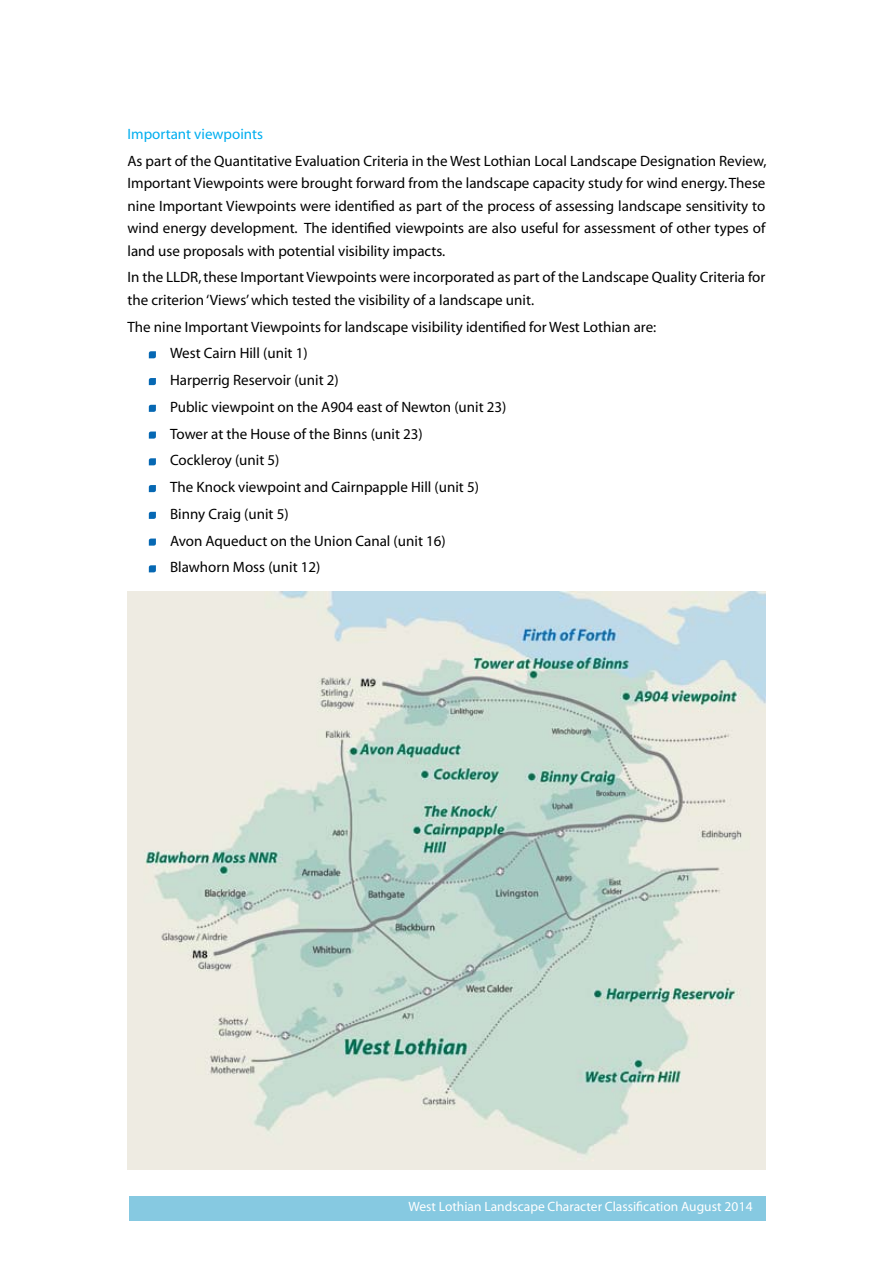
<style>
.page{position:relative;width:893px;height:1263px;background:#fff}
.page>*{position:absolute;margin:0;border:0;box-sizing:border-box;transform-origin:0 0}
.t1{font:15px/26.7px "Myriad";color:#000}
.t2{font:15px "Myriad";color:#00aeef}
.t3{font:13.5px "Myriad";color:#fff}
</style>
<div class="page">
<div style="left:129px;top:1196px;width:636px;height:24px;background:#86c9e1"></div>
<svg style="left:149px;top:351px;width:7px;height:7px"></svg>
<svg style="left:149px;top:378px;width:7px;height:7px"></svg>
<svg style="left:149px;top:405px;width:7px;height:7px"></svg>
<svg style="left:149px;top:431px;width:7px;height:8px"></svg>
<svg style="left:149px;top:458px;width:7px;height:7px"></svg>
<svg style="left:149px;top:485px;width:7px;height:7px"></svg>
<svg style="left:149px;top:512px;width:7px;height:7px"></svg>
<svg style="left:149px;top:538px;width:7px;height:8px"></svg>
<svg style="left:149px;top:565px;width:7px;height:7px"></svg>
<img style="left:127px;top:591px;width:638px;height:578px">
<p class="t2" style="left:128px;top:126px;width:137px">Important viewpoints</p>
<p class="t1" style="left:128px;top:150px;width:640px;line-height:22.5px;text-align:justify">As part of the Quantitative Evaluation Criteria in the West Lothian Local Landscape Designation Review, Important Viewpoints were brought forward from the landscape capacity study for wind energy. These nine Important Viewpoints were identified as part of the process of assessing landscape sensitivity to wind energy development. The identified viewpoints are also useful for assessment of other types of land use proposals with potential visibility impacts.</p>
<p class="t1" style="left:128px;top:267px;width:639px;line-height:22.5px">In the LLDR, these Important Viewpoints were incorporated as part of the Landscape Quality Criteria for the criterion ‘Views’ which tested the visibility of a landscape unit.</p>
<p class="t1" style="left:170px;top:314px;width:488px;text-indent:-43px">The nine Important Viewpoints for landscape visibility identified for West Lothian are:<br>West Cairn Hill (unit 1)<br>Harperrig Reservoir (unit 2)<br>Public viewpoint on the A904 east of Newton (unit 23)<br>Tower at the House of the Binns (unit 23)<br>Cockleroy (unit 5)<br>The Knock viewpoint and Cairnpapple Hill (unit 5)<br>Binny Craig (unit 5)<br>Avon Aqueduct on the Union Canal (unit 16)<br>Blawhorn Moss (unit 12)</p>
<p class="t3" style="left:408px;top:1199px;width:346px">West Lothian Landscape Character Classification August 2014</p>
</div>
